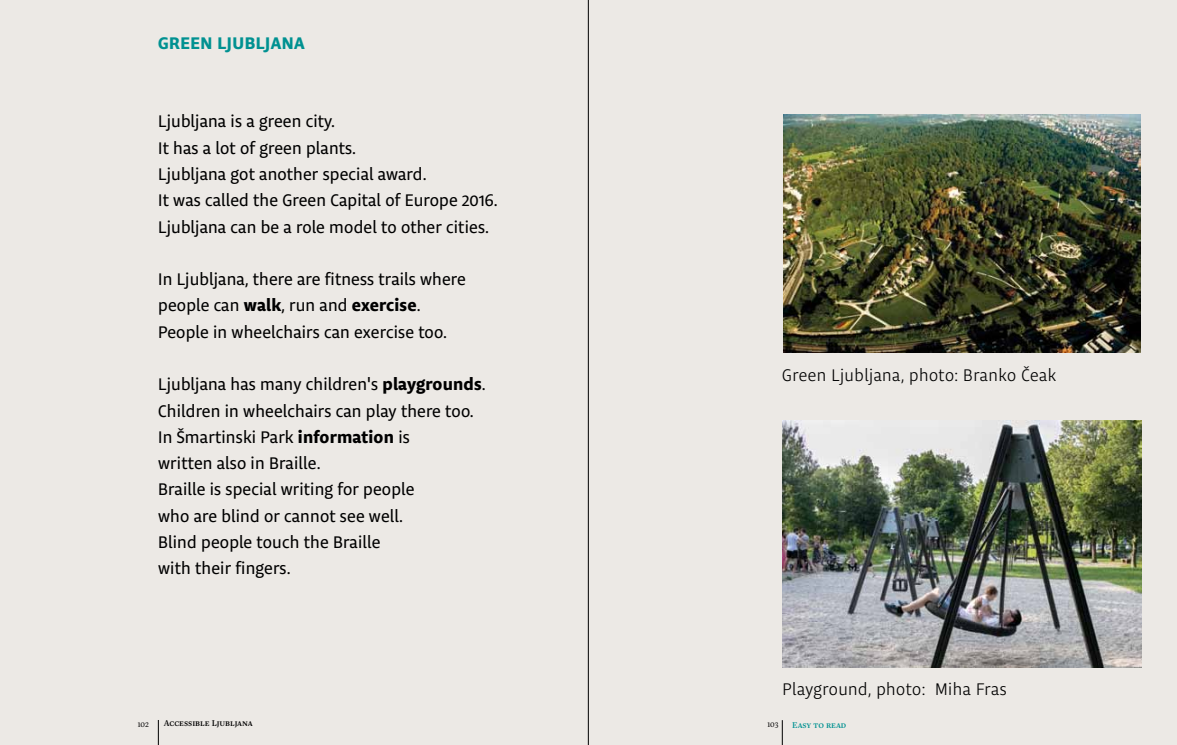
<style>
.page{position:relative;width:1177px;height:745px;background:#fff}
.page>*{position:absolute;margin:0;border:0;box-sizing:border-box;transform-origin:0 0}
.t1{font:17.5px/26.2px "Bad News Big Sans";letter-spacing:.01em;color:#000}
.t2{font:300 17.5px "Bad News Big Sans";letter-spacing:.03em;color:#000}
.t3{font:800 17.5px "Bad News Big Sans";letter-spacing:.03em;color:#009191}
.t4{font:500 8.75px "Bad News SC";color:#000}
.t5{font:500 8.75px "Bad News SC";letter-spacing:-.005em;color:#009191}
.t6{font:7.75px "Bad News";color:#000}
.s1{font-weight:800}
</style>
<div class="page">
<div style="left:0;top:0;width:1176px;height:744px;background:#ece9e5"></div>
<svg style="left:782px;top:720px;width:1px;height:24px"></svg>
<svg style="left:158px;top:720px;width:1px;height:24px"></svg>
<hr style="left:588px;top:0;width:1px;height:744px;background:#000">
<img style="left:783px;top:115px;width:357px;height:237px">
<img style="left:782px;top:420px;width:359px;height:246px">
<p class="t3" style="left:158px;top:33px;width:148px">GREEN LJUBLJANA</p>
<p class="t1" style="left:158px;top:109px;width:341px">Ljubljana is a green city.<br>It has a lot of green plants.<br>Ljubljana got another special award.<br>It was called the Green Capital of Europe 2016.<br>Ljubljana can be a role model to other cities.</p>
<p class="t1" style="left:158px;top:266px;width:309px">In Ljubljana, there are fitness trails where people can <span class="s1">walk</span>, run and <span class="s1">exercise</span>.<br>People in wheelchairs can exercise too.</p>
<p class="t1" style="left:158px;top:371px;width:329px">Ljubljana has many children's <span class="s1">playgrounds</span>.<br>Children in wheelchairs can play there too.<br>In Šmartinski Park <span class="s1">information</span> is<br>written also in Braille.<br>Braille is special writing for people<br>who are blind or cannot see well.<br>Blind people touch the Braille<br>with their fingers.</p>
<p class="t2" style="left:782px;top:365px;width:275px">Green Ljubljana, photo: Branko Čeak</p>
<p class="t2" style="left:782px;top:679px;width:225px">Playground, photo: Miha Fras</p>
<p class="t5" style="left:792px;top:719px;width:56px">Easy to read</p>
<p class="t6" style="left:138px;top:719px;width:13px">102</p>
<p class="t4" style="left:164px;top:718px;width:90px">Accessible Ljubljana</p>
<p class="t6" style="left:767px;top:720px;width:13px">103</p>
</div>
